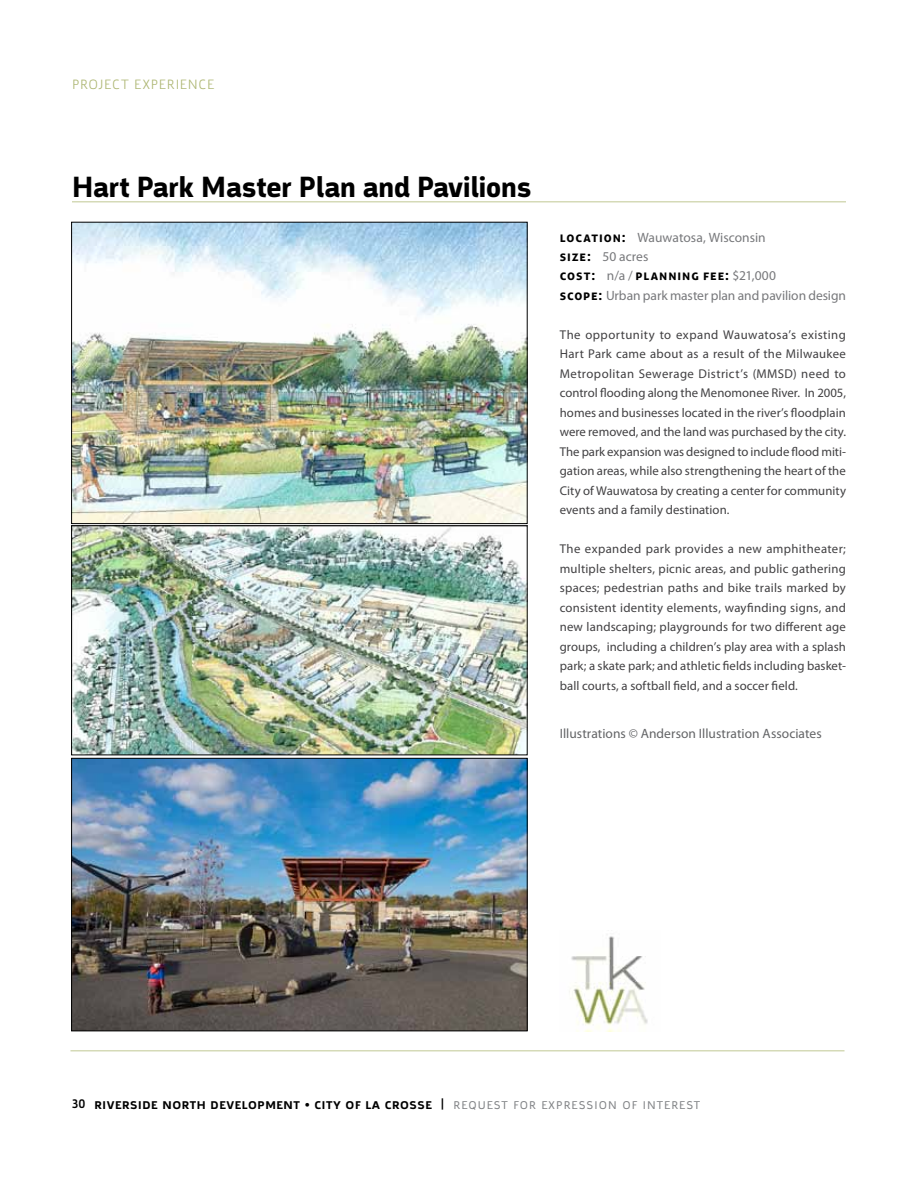
<style>
.page{position:relative;width:918px;height:1188px;background:#fff}
.page>*{position:absolute;margin:0;border:0;box-sizing:border-box;transform-origin:0 0}
.t1{font:700 30px "Argumentum";color:#000}
.t2{font:200 18px "Argumentum";letter-spacing:.045em;color:#acb570}
.t3{font:500 15px "Argumentum";letter-spacing:.04em;color:#000}
.t4{font:13.5px/19.5px "Myriad Pro";color:#77787b}
.t5{font:13.5px "Myriad Pro";color:#636466}
.t6{font:700 13.5px "Aller";letter-spacing:.07em;color:#000}
.t7{font:12.75px/19.5px "Myriad Pro";letter-spacing:.005em;color:#414042;text-align:justify}
.s1{font-family:"Aller";font-weight:700;color:#000}
.s2{font-family:"Myriad Pro";font-weight:400;color:#77787b}
.s3{font-size:12.75px}
.s4{font-weight:300;color:#808285}
</style>
<div class="page">
<hr style="left:72px;top:201px;width:774px;height:1px;background:#d5dab7">
<hr style="left:70px;top:1050px;width:774px;height:2px;background:#d5dab7">
<img style="left:73px;top:224px;width:452px;height:298px">
<div style="left:71px;top:222px;width:456px;height:302px;border:1px solid #000"></div>
<img style="left:73px;top:528px;width:452px;height:225px">
<img style="left:73px;top:760px;width:452px;height:269px">
<div style="left:71px;top:758px;width:456px;height:273px;border:1px solid #000"></div>
<img style="left:569px;top:936px;width:79px;height:95px">
<h2 class="t2" style="left:72px;top:72px;width:144px">Project Experience</h2>
<h1 class="t1" style="left:72px;top:169px;width:461px">Hart Park Master Plan and Pavilions</h1>
<p class="t4" style="left:560px;top:227px;width:207px"><span class="s1">location:</span> Wauwatosa, Wisconsin <span class="s1">size:</span> 50 acres</p>
<p class="t6" style="left:560px;top:267px;width:218px">cost: <span class="s2">n/a /</span> planning fee: <span class="s2">$21,000</span></p>
<p class="t4" style="left:560px;top:285px;width:288px"><span class="s1">scope:</span> Urban park master plan and pavilion design</p>
<p class="t7" style="left:560px;top:325px;width:288px">The opportunity to expand Wauwatosa’s existing Hart Park came about as a result of the Milwaukee Metropolitan Sewerage District’s (MMSD) need to control flooding along the Menomonee River. In 2005, homes and businesses located in the river’s floodplain were removed, and the land was purchased by the city.<br>The park expansion was designed to include flood miti&shy;gation areas, while also strengthening the heart of the City of Wauwatosa by creating a center for community events and a family destination.</p>
<p class="t7" style="left:560px;top:539px;width:288px">The expanded park provides a new amphitheater; multiple shelters, picnic areas, and public gathering spaces; pedestrian paths and bike trails marked by consistent identity elements, wayfinding signs, and new landscaping; playgrounds for two different age groups, including a children’s play area with a splash park; a skate park; and athletic fields including basket&shy;ball courts, a softball field, and a soccer field.</p>
<p class="t5" style="left:560px;top:725px;width:263px">Illustrations © Anderson Illustration Associates</p>
<p class="t3" style="left:72px;top:1095px;width:630px"><span class="s3">30</span> Riverside North Development • City of La Crosse | <span class="s4">request for Expression of I nterest</span></p>
</div>
